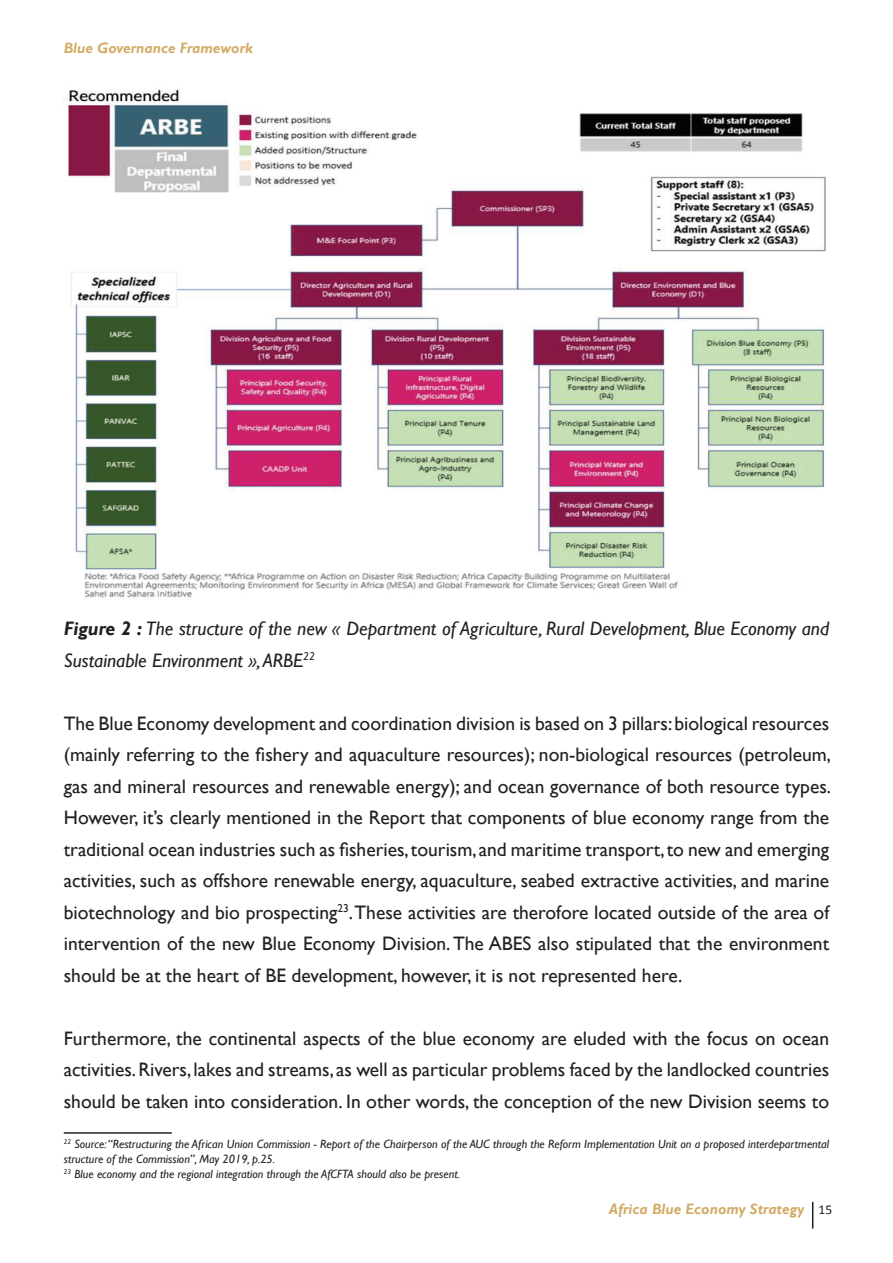
<style>
.page{position:relative;width:893px;height:1263px;background:#fff}
.page>*{position:absolute;margin:0;border:0;box-sizing:border-box;transform-origin:0 0}
.t1{font:19.5px/31.5px "Gill Sans";color:#231f20;text-align:justify}
.t2{font:italic 19.5px/31.5px "Gill Sans";color:#231f20}
.t3{font:italic 700 15px "Gill Sans";color:#d2ab66}
.t4{font:italic 12px/15px "Gill Sans";color:#231f20}
.s1{font-weight:700}
.s2{font-family:"Calibri";font-weight:400;font-style:normal;font-size:13.5px;color:#231f20}
</style>
<div class="page">
<svg style="left:812px;top:1202px;width:1px;height:26px"></svg>
<img style="left:68px;top:89px;width:758px;height:509px">
<hr style="left:64px;top:1132px;width:108px;height:2px;background:#231f20">
<p class="t3" style="left:64px;top:39px;width:191px">Blue Governance Framework</p>
<p class="t2" style="left:64px;top:613px;width:767px"><span class="s1">Figure 2 :</span> The structure of the new « Department of Agriculture, Rural Development, Blue Economy and<br>Sustainable Environment », ARBE<sup>22</sup></p>
<p class="t1" style="left:64px;top:708px;width:769px">The Blue Economy development and coordination division is based on 3 pillars: biological resources (mainly referring to the fishery and aquaculture resources); non-biological resources (petroleum, gas and mineral resources and renewable energy); and ocean governance of both resource types.<br>However, it’s clearly mentioned in the Report that components of blue economy range from the traditional ocean industries such as fisheries, tourism, and maritime transport, to new and emerging activities, such as offshore renewable energy, aquaculture, seabed extractive activities, and marine biotechnology and bio prospecting<sup>23</sup>. These activities are therofore located outside of the area of intervention of the new Blue Economy Division. The ABES also stipulated that the environment should be at the heart of BE development, however, it is not represented here.</p>
<p class="t1" style="left:64px;top:1023px;width:767px">Furthermore, the continental aspects of the blue economy are eluded with the focus on ocean activities. Rivers, lakes and streams, as well as particular problems faced by the landlocked countries should be taken into consideration. In other words, the conception of the new Division seems to</p>
<p class="t4" style="left:64px;top:1136px;width:767px"><sup>22</sup> Source: “Restructuring the African Union Commission - Report of the Chairperson of the AUC through the Reform Implementation Unit on a proposed interdepartmental structure of the Commission”, May 2019, p.25.<br><sup>23</sup> Blue economy and the regional integration through the AfCFTA should also be present.</p>
<p class="t3" style="left:609px;top:1201px;width:225px">Africa Blue Economy Strategy <span class="s2">15</span></p>
</div>
